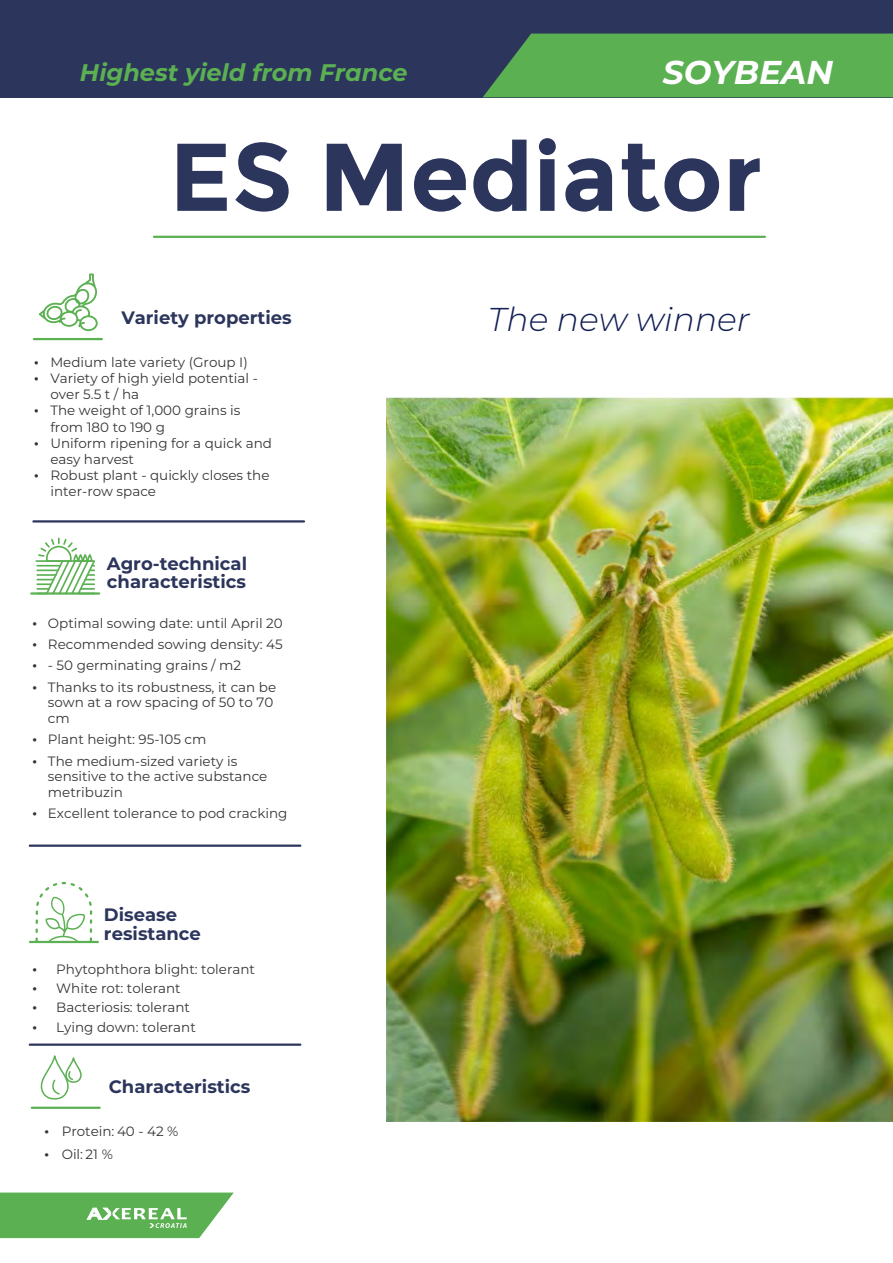
<style>
.page{position:relative;width:893px;height:1263px;background:#fff}
.page>*{position:absolute;margin:0;border:0;box-sizing:border-box;transform-origin:0 0}
.t1{font:700 96px "Montserrat";color:#2c355c}
.t2{font:italic 300 33px "Montserrat";color:#121f54}
.t3{font:italic 700 33px "Montserrat";color:#fefefe}
.t4{font:italic 700 24px "Montserrat";color:#5bb052}
.t5{font:700 18px/18.3px "Montserrat";color:#2c355c}
.t6{font:13.5px/16.2px "Montserrat";color:#373435}
</style>
<div class="page">
<div style="left:0;top:0;width:893px;height:97px;background:#2c355c"></div>
<hr style="left:154px;top:235px;width:611px;height:3px;background:#5bb052">
<div style="left:483px;top:34px;width:410px;height:63px;background:#5bb052"></div>
<hr style="left:33px;top:520px;width:271px;height:2px;background:#2c355c">
<hr style="left:34px;top:338px;width:68px;height:2px;background:#5bb052">
<svg style="left:35px;top:538px;width:60px;height:54px"></svg>
<hr style="left:31px;top:592px;width:68px;height:3px;background:#5bb052">
<hr style="left:30px;top:941px;width:68px;height:2px;background:#5bb052">
<hr style="left:30px;top:844px;width:270px;height:3px;background:#2c355c">
<hr style="left:30px;top:1043px;width:270px;height:3px;background:#2c355c">
<svg style="left:0;top:1192px;width:234px;height:46px;background:#71bb6a"></svg>
<hr style="left:32px;top:1106px;width:68px;height:3px;background:#5bb052">
<svg style="left:36px;top:882px;width:56px;height:59px"></svg>
<svg style="left:39px;top:273px;width:59px;height:58px"></svg>
<svg style="left:40px;top:1055px;width:42px;height:45px"></svg>
<img style="left:386px;top:397px;width:507px;height:724px">
<h3 class="t4" style="left:80px;top:55px;width:329px">Highest yield from France</h3>
<h2 class="t3" style="left:663px;top:49px;width:172px">SOYBEAN</h2>
<h1 class="t1" style="left:169px;top:120px;width:595px">ES Mediator</h1>
<h3 class="t5" style="left:121px;top:308px;width:172px">Variety properties</h3>
<p class="t6" style="left:50px;top:353px;width:223px">Medium late variety (Group I)<br>Variety of high yield potential - over 5.5 t / ha<br>The weight of 1,000 grains is from 180 to 190 g<br>Uniform ripening for a quick and easy harvest<br>Robust plant - quickly closes the inter-row space</p>
<h3 class="t5" style="left:107px;top:553px;width:142px">Agro-technical characteristics</h3>
<p class="t6" style="left:48px;top:611px;width:236px;line-height:21.5px">Optimal sowing date: until April 20<br>Recommended sowing density: 45</p>
<p class="t6" style="left:48px;top:654px;width:230px;line-height:21.5px">- 50 germinating grains / m2<br>Thanks to its robustness, it can be</p>
<p class="t6" style="left:48px;top:694px;width:227px;line-height:15.5px">sown at a row spacing of 50 to 70 cm</p>
<p class="t6" style="left:48px;top:728px;width:191px;line-height:21.5px">Plant height: 95-105 cm<br>The medium-sized variety is</p>
<p class="t6" style="left:48px;top:768px;width:221px;line-height:15.5px">sensitive to the active substance metribuzin</p>
<p class="t6" style="left:48px;top:805px;width:241px">Excellent tolerance to pod cracking</p>
<h3 class="t5" style="left:104px;top:905px;width:99px">Disease resistance</h3>
<p class="t6" style="left:56px;top:959px;width:200px;line-height:19.2px">Phytophthora blight: tolerant<br>White rot: tolerant<br>Bacteriosis: tolerant<br>Lying down: tolerant</p>
<h3 class="t5" style="left:109px;top:1076px;width:143px">Characteristics</h3>
<p class="t6" style="left:62px;top:1119px;width:118px;line-height:23.2px">Protein: 40 - 42 %<br>Oil: 21 %</p>
<h2 class="t2" style="left:488px;top:296px;width:264px">The new winner</h2>
</div>
